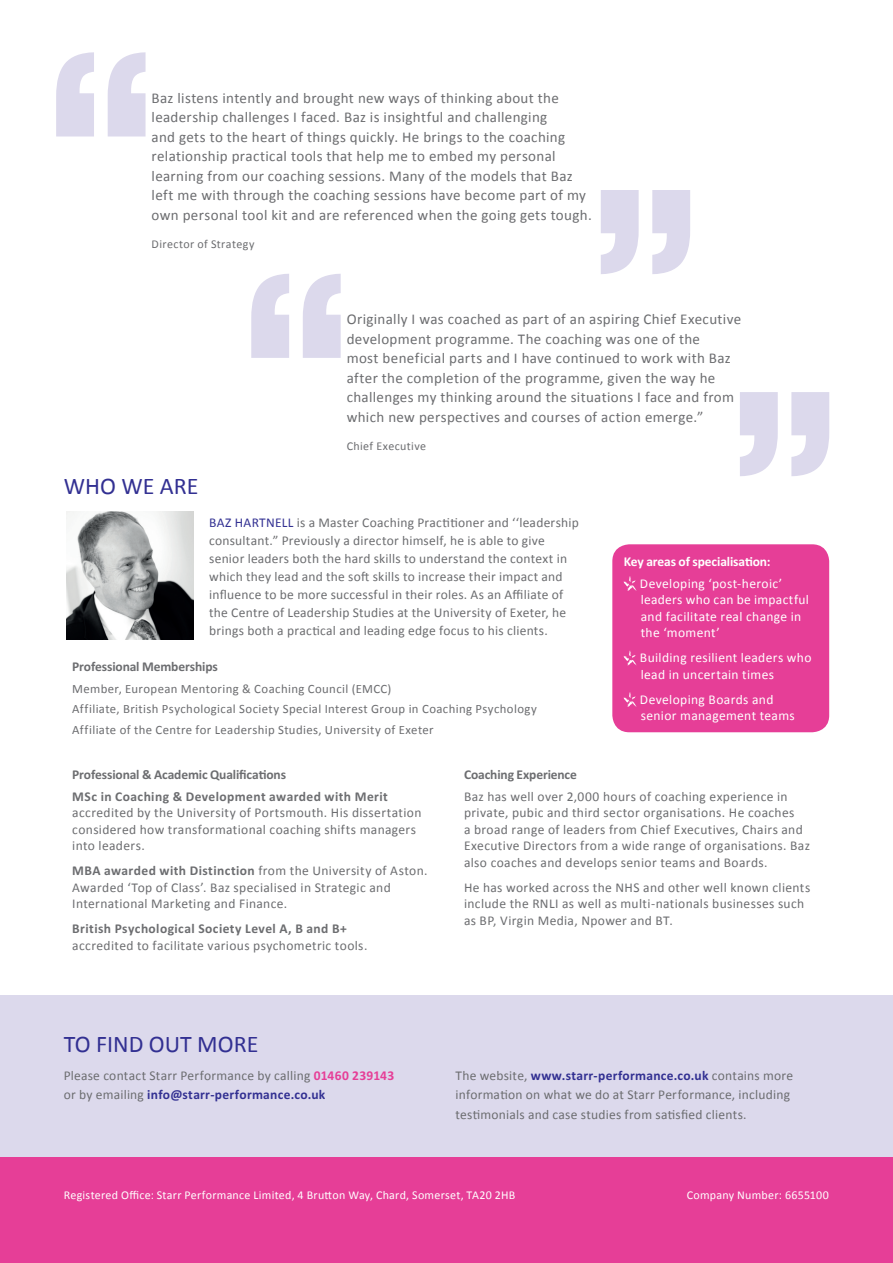
<style>
.page{position:relative;width:893px;height:1263px;background:#fff}
.page>*{position:absolute;margin:0;border:0;box-sizing:border-box;transform-origin:0 0}
.t1{font:900 condensed 225px "Helvetica Neue";color:#dcd9ec}
.t2{font:24px "Calibri";color:#323092}
.t3{font:15px/19.5px "Calibri";letter-spacing:.025em;color:#6c6d70}
.t4{font:13.5px/16.5px "Calibri";letter-spacing:.025em;color:#6c6d70}
.t5{font:13.5px/16.5px "Calibri";letter-spacing:.025em;color:#fff}
.t6{font:700 13.5px "Calibri";letter-spacing:-.01em;color:#6c6d70}
.t7{font:700 13.5px "Calibri";letter-spacing:-.01em;color:#fff}
.t8{font:12.75px "Calibri";letter-spacing:.03em;color:#6c6d70}
.t9{font:12px "Calibri";letter-spacing:.02em;color:#fff}
.t10{font:12px "Calibri";letter-spacing:.03em;color:#6c6d70}
.s1{color:#323092}
.s2{font-weight:700}
.s3{font-weight:700;color:#e63e97}
.s4{font-weight:700;color:#323092}
</style>
<div class="page">
<div style="left:0;top:1157px;width:893px;height:106px;background:#e63e97"></div>
<div style="left:0;top:995px;width:893px;height:162px;background:#dcd9ec"></div>
<img style="left:67px;top:512px;width:127px;height:127px">
<div style="left:612px;top:544px;width:217px;height:188px;background:#e63e97;border-radius:17px"></div>
<svg style="left:624px;top:576px;width:12px;height:15px"></svg>
<svg style="left:624px;top:650px;width:12px;height:15px"></svg>
<svg style="left:624px;top:692px;width:12px;height:15px"></svg>
<p class="t1" style="left:46px;top:-52px;width:112px">‘‘</p>
<p class="t3" style="left:152px;top:88px;width:442px">Baz listens intently and brought new ways of thinking about the leadership challenges I faced. Baz is insightful and challenging<br>and gets to the heart of things quickly. He brings to the coaching relationship practical tools that help me to embed my personal learning from our coaching sessions. Many of the models that Baz left me with through the coaching sessions have become part of my own personal tool kit and are referenced when the going gets tough.</p>
<p class="t10" style="left:152px;top:236px;width:104px">Director of Strategy</p>
<p class="t1" style="left:590px;top:85px;width:112px">’’</p>
<p class="t1" style="left:241px;top:169px;width:112px">‘‘</p>
<p class="t3" style="left:347px;top:309px;width:396px">Originally I was coached as part of an aspiring Chief Executive development programme. The coaching was one of the<br>most beneficial parts and I have continued to work with Baz after the completion of the programme, given the way he challenges my thinking around the situations I face and from which new perspectives and courses of action emerge.”</p>
<p class="t10" style="left:347px;top:438px;width:81px">Chief Executive</p>
<p class="t1" style="left:730px;top:287px;width:112px">’’</p>
<p class="t2" style="left:64px;top:471px;width:136px">WHO WE ARE</p>
<p class="t4" style="left:209px;top:513px;width:371px;line-height:18px"><span class="s1">BAZ HARTNELL</span> is a Master Coaching Practitioner and ‘‘leadership consultant.” Previously a director himself, he is able to give senior leaders both the hard skills to understand the context in which they lead and the soft skills to increase their impact and influence to be more successful in their roles. As an Affiliate of the Centre of Leadership Studies at the University of Exeter, he brings both a practical and leading edge focus to his clients.</p>
<p class="t6" style="left:72px;top:658px;width:147px">Professional Memberships</p>
<p class="t8" style="left:72px;top:680px;width:321px">Member, European Mentoring &amp; Coaching Council (EMCC)</p>
<p class="t8" style="left:72px;top:701px;width:466px">Affiliate, British Psychological Society Special Interest Group in Coaching Psychology</p>
<p class="t8" style="left:72px;top:722px;width:363px">Affiliate of the Centre for Leadership Studies, University of Exeter</p>
<p class="t7" style="left:624px;top:553px;width:148px">Key areas of specialisation:</p>
<p class="t5" style="left:640px;top:575px;width:170px">Developing ‘post-heroic’ leaders who can be impactful and facilitate real change in the ‘moment’</p>
<p class="t5" style="left:640px;top:650px;width:173px">Building resilient leaders who lead in uncertain times</p>
<p class="t5" style="left:640px;top:691px;width:156px">Developing Boards and senior management teams</p>
<p class="t6" style="left:72px;top:766px;width:215px">Professional &amp; Academic Qualifications</p>
<p class="t4" style="left:72px;top:788px;width:351px"><span class="s2">MSc in Coaching &amp; Development awarded with Merit </span>accredited by the University of Portsmouth. His dissertation considered how transformational coaching shifts managers into leaders.</p>
<p class="t4" style="left:72px;top:863px;width:357px"><span class="s2">MBA awarded with Distinction</span> from the University of Aston.<br>Awarded ‘Top of Class’. Baz specialised in Strategic and<br>International Marketing and Finance.</p>
<p class="t4" style="left:72px;top:921px;width:297px"><span class="s2">British Psychological Society Level A, B and B+ </span>accredited to facilitate various psychometric tools.</p>
<p class="t6" style="left:464px;top:766px;width:114px">Coaching Experience</p>
<p class="t4" style="left:464px;top:788px;width:347px">Baz has well over 2,000 hours of coaching experience in private, pubic and third sector organisations. He coaches<br>a broad range of leaders from Chief Executives, Chairs and Executive Directors from a wide range of organisations. Baz also coaches and develops senior teams and Boards.</p>
<p class="t4" style="left:464px;top:879px;width:348px">He has worked across the NHS and other well known clients include the RNLI as well as multi-nationals businesses such as BP, Virgin Media, Npower and BT.</p>
<p class="t2" style="left:64px;top:1029px;width:196px">TO FIND OUT MORE</p>
<p class="t4" style="left:64px;top:1066px;width:332px;line-height:19.5px">Please contact Starr Performance by calling <span class="s3">01460 239143 </span>or by emailing <span class="s4">info@starr-performance.co.uk</span></p>
<p class="t4" style="left:455px;top:1066px;width:339px;line-height:19.5px">The website, <span class="s4">www.starr-performance.co.uk</span> contains more information on what we do at Starr Performance, including testimonials and case studies from satisfied clients.</p>
<p class="t9" style="left:64px;top:1187px;width:453px">Registered Office: Starr Performance Limited, 4 Brutton Way, Chard, Somerset, TA20 2HB</p>
<p class="t9" style="left:687px;top:1187px;width:144px">Company Number: 6655100</p>
</div>
